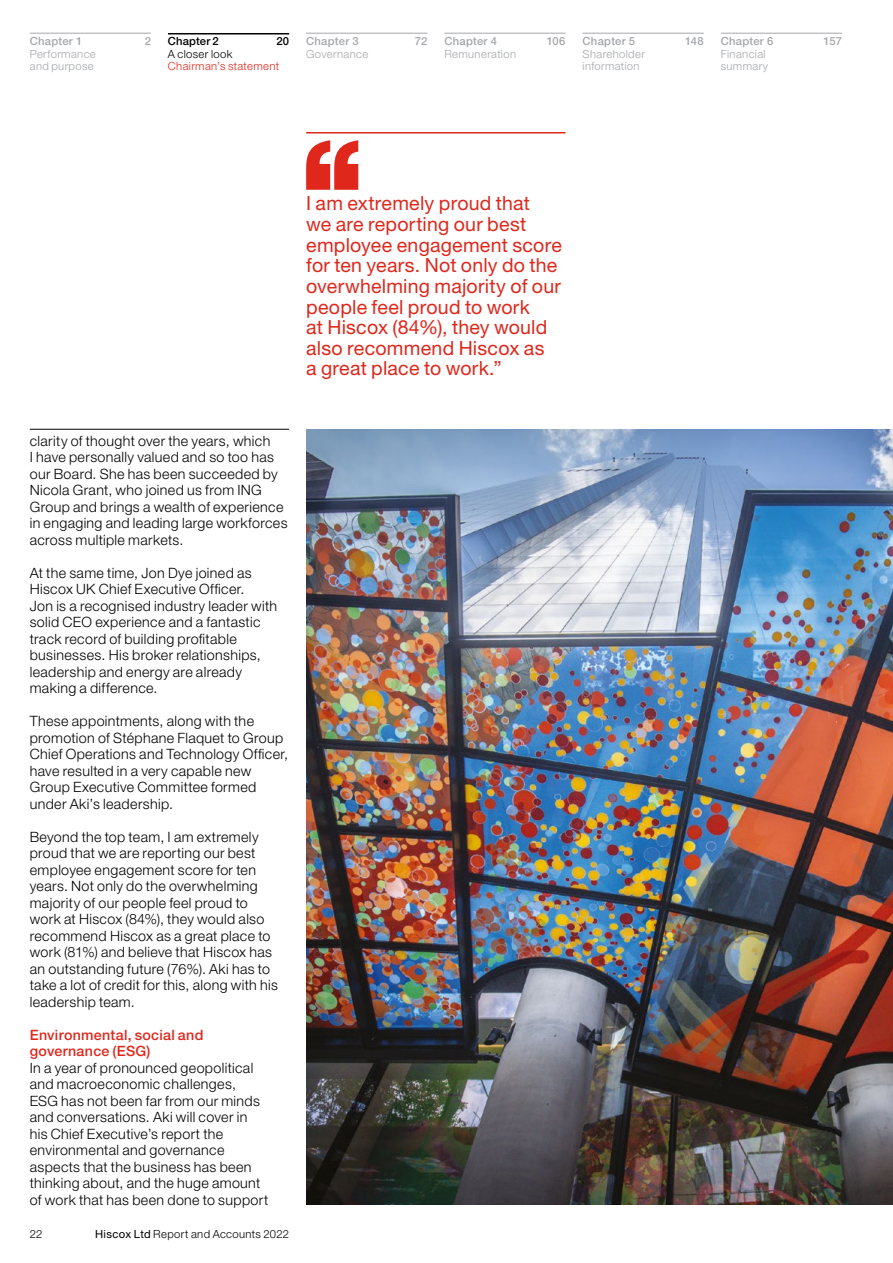
<style>
.page{position:relative;width:893px;height:1263px;background:#fff}
.page>*{position:absolute;margin:0;border:0;box-sizing:border-box;transform-origin:0 0}
.t1{font:19.5px/20.7px "Helvetica Neue LT Std";letter-spacing:.015em;color:#df271c}
.t2{font:300 14.25px/16.5px "Helvetica Neue LT Std";letter-spacing:.025em;color:#000}
.t3{font:500 14.25px/16.5px "Helvetica Neue LT Std";letter-spacing:.02em;color:#df271c}
.t4{font:300 11.25px/12.3px "Helvetica Neue LT Std";letter-spacing:.035em;color:#a5a7aa}
.t5{font:500 11.25px "Helvetica Neue LT Std";letter-spacing:.025em;color:#a5a7aa}
.t6{font:300 11.25px "Helvetica Neue LT Std";letter-spacing:.03em;color:#000}
.t7{font:300 11.25px "Helvetica Neue LT Std";letter-spacing:.035em;color:#df271c}
.t8{font:500 11.25px "Helvetica Neue LT Std";letter-spacing:.015em;color:#000}
.s1{font-weight:400}
</style>
<div class="page">
<img style="left:306px;top:429px;width:587px;height:775px">
<hr style="left:306px;top:132px;width:260px;height:2px;background:#df271c">
<svg style="left:306px;top:140px;width:52px;height:50px"></svg>
<hr style="left:306px;top:33px;width:121px;height:1px;background:#a5a7aa">
<hr style="left:444px;top:33px;width:122px;height:1px;background:#a5a7aa">
<hr style="left:583px;top:33px;width:121px;height:1px;background:#a5a7aa">
<hr style="left:721px;top:33px;width:121px;height:1px;background:#a5a7aa">
<hr style="left:168px;top:33px;width:121px;height:2px;background:#000">
<hr style="left:30px;top:33px;width:121px;height:1px;background:#a5a7aa">
<hr style="left:30px;top:429px;width:259px;height:1px;background:#000">
<p class="t5" style="left:30px;top:35px;width:54px">Chapter 1</p>
<p class="t5" style="left:145px;top:35px;width:8px">2</p>
<p class="t4" style="left:30px;top:47px;width:68px">Performance and purpose</p>
<p class="t8" style="left:168px;top:35px;width:52px">Chapter 2</p>
<p class="t8" style="left:276px;top:35px;width:14px">20</p>
<p class="t6" style="left:168px;top:47px;width:66px">A closer look</p>
<p class="t7" style="left:168px;top:59px;width:113px">Chairman’s statement</p>
<p class="t5" style="left:306px;top:35px;width:54px">Chapter 3</p>
<p class="t5" style="left:415px;top:35px;width:14px">72</p>
<p class="t4" style="left:306px;top:47px;width:64px">Governance</p>
<p class="t5" style="left:444px;top:35px;width:54px">Chapter 4</p>
<p class="t5" style="left:547px;top:35px;width:20px">106</p>
<p class="t4" style="left:444px;top:47px;width:73px">Remuneration</p>
<p class="t5" style="left:583px;top:35px;width:54px">Chapter 5</p>
<p class="t5" style="left:685px;top:35px;width:20px">148</p>
<p class="t4" style="left:583px;top:47px;width:64px">Shareholder information</p>
<p class="t5" style="left:721px;top:35px;width:54px">Chapter 6</p>
<p class="t5" style="left:823px;top:35px;width:20px">157</p>
<p class="t4" style="left:721px;top:47px;width:49px">Financial summary</p>
<h1 class="t1" style="left:306px;top:193px;width:257px">I am extremely proud that<br>we are reporting our best employee engagement score for ten years. Not only do the overwhelming majority of our people feel proud to work<br>at Hiscox (84%), they would also recommend Hiscox as<br>a great place to work.”</h1>
<p class="t2" style="left:30px;top:432px;width:259px">clarity of thought over the years, which<br>I have personally valued and so too has our Board. She has been succeeded by Nicola Grant, who joined us from ING Group and brings a wealth of experience in engaging and leading large workforces across multiple markets.</p>
<p class="t2" style="left:30px;top:564px;width:249px">At the same time, Jon Dye joined as Hiscox UK Chief Executive Officer.<br>Jon is a recognised industry leader with solid CEO experience and a fantastic track record of building profitable businesses. His broker relationships, leadership and energy are already making a difference.</p>
<p class="t2" style="left:30px;top:712px;width:260px">These appointments, along with the promotion of Stéphane Flaquet to Group Chief Operations and Technology Officer, have resulted in a very capable new Group Executive Committee formed under Aki’s leadership.</p>
<p class="t2" style="left:30px;top:828px;width:250px">Beyond the top team, I am extremely proud that we are reporting our best employee engagement score for ten years. Not only do the overwhelming majority of our people feel proud to work at Hiscox (84%), they would also recommend Hiscox as a great place to work (81%) and believe that Hiscox has an outstanding future (76%). Aki has to take a lot of credit for this, along with his leadership team.</p>
<p class="t3" style="left:30px;top:1026px;width:175px">Environmental, social and governance (ESG)</p>
<p class="t2" style="left:30px;top:1059px;width:240px">In a year of pronounced geopolitical and macroeconomic challenges,<br>ESG has not been far from our minds and conversations. Aki will cover in his Chief Executive’s report the environmental and governance aspects that the business has been thinking about, and the huge amount of work that has been done to support</p>
<p class="t6" style="left:30px;top:1227px;width:14px">22</p>
<p class="t6" style="left:95px;top:1227px;width:195px"><span class="s1">Hiscox Ltd</span> Report and Accounts 2022</p>
</div>
